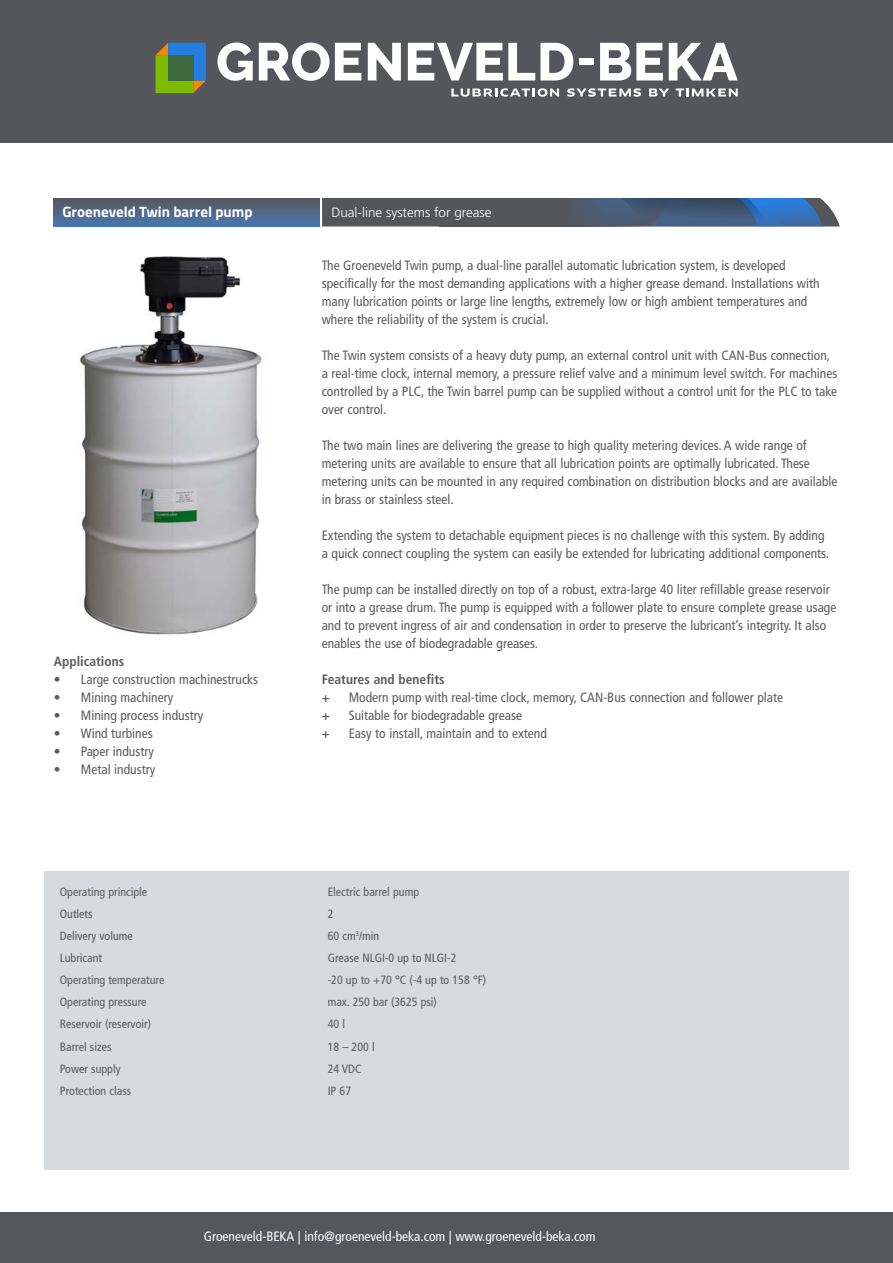
<style>
.page{position:relative;width:893px;height:1263px;background:#fff}
.page>*{position:absolute;margin:0;border:0;box-sizing:border-box;transform-origin:0 0}
.t1{font:700 15px "Titillium Web";color:#fff}
.t2{font:700 15px "Frutiger LT Std";color:#fff}
.t3{font:condensed 13.5px/18px "Frutiger LT Std";color:#5a5b5d}
.t4{font:condensed 13.5px "Frutiger LT Std";color:#fff}
.t5{font:300 13.5px "Frutiger LT Std";color:#fff}
.t6{font:700 condensed 13.5px/18px "Frutiger LT Std";color:#5a5b5d}
.t7{font:condensed 12px "Frutiger LT Std";color:#5a5b5d}
</style>
<div class="page">
<div style="left:0;top:0;width:893px;height:142px;background:#54565b"></div>
<svg style="left:155px;top:43px;width:51px;height:50px;background:#5f9163"></svg>
<div style="left:168px;top:55px;width:25px;height:25px;background:#3e683d"></div>
<svg style="left:451px;top:88px;width:108px;height:9px"></svg>
<svg style="left:567px;top:88px;width:74px;height:9px"></svg>
<svg style="left:649px;top:89px;width:20px;height:8px"></svg>
<svg style="left:676px;top:89px;width:62px;height:8px"></svg>
<svg style="left:217px;top:43px;width:36px;height:38px"></svg>
<svg style="left:259px;top:43px;width:70px;height:38px"></svg>
<svg style="left:335px;top:43px;width:26px;height:38px"></svg>
<svg style="left:368px;top:43px;width:33px;height:38px"></svg>
<svg style="left:408px;top:43px;width:165px;height:38px"></svg>
<div style="left:579px;top:58px;width:14px;height:7px;background:#fff"></div>
<svg style="left:600px;top:43px;width:63px;height:38px"></svg>
<svg style="left:669px;top:43px;width:69px;height:38px"></svg>
<div style="left:0;top:1212px;width:893px;height:51px;background:#53585f"></div>
<div style="left:54px;top:198px;width:265px;height:28px;background:linear-gradient(to bottom,#595759,#4a75af)"></div>
<div style="left:44px;top:872px;width:804px;height:298px;background:#d5dbde"></div>
<img style="left:79px;top:256px;width:183px;height:379px">
<svg style="left:322px;top:198px;width:518px;height:28px;background:#4d6380"></svg>
<svg style="left:439px;top:198px;width:281px;height:28px;background:#4c5767"></svg>
<p class="t2" style="left:62px;top:203px;width:105px">BEKA M-Series</p>
<p class="t1" style="left:62px;top:201px;width:192px">Groeneveld Twin barrel pump</p>
<p class="t5" style="left:331px;top:205px;width:225px">Untur, odit hariti beat ides sum atifecib</p>
<p class="t3" style="left:322px;top:256px;width:499px">The Groeneveld Twin pump, a dual-line parallel automatic lubrication system, is developed specifically for the most demanding applications with a higher grease demand. Installations with many lubrication points or large line lengths, extremely low or high ambient temperatures and where the reliability of the system is crucial.</p>
<p class="t3" style="left:322px;top:346px;width:517px">The Twin system consists of a heavy duty pump, an external control unit with CAN-Bus connection, a real-time clock, internal memory, a pressure relief valve and a minimum level switch. For machines controlled by a PLC, the Twin barrel pump can be supplied without a control unit for the PLC to take over control.</p>
<p class="t3" style="left:322px;top:436px;width:517px">The two main lines are delivering the grease to high quality metering devices. A wide range of metering units are available to ensure that all lubrication points are optimally lubricated. These metering units can be mounted in any required combination on distribution blocks and are available in brass or stainless steel.</p>
<p class="t3" style="left:322px;top:526px;width:509px">Extending the system to detachable equipment pieces is no challenge with this system. By adding a quick connect coupling the system can easily be extended for lubricating additional components.</p>
<p class="t3" style="left:322px;top:580px;width:516px">The pump can be installed directly on top of a robust, extra-large 40 liter refillable grease reservoir or into a grease drum. The pump is equipped with a follower plate to ensure complete grease usage and to prevent ingress of air and condensation in order to preserve the lubricant’s integrity. It also enables the use of biodegradable greases.</p>
<p class="t6" style="left:322px;top:670px;width:124px">Features and benefits +</p>
<p class="t5" style="left:331px;top:205px;width:162px">Dual-line systems for grease</p>
<p class="t6" style="left:54px;top:652px;width:72px">Applications</p>
<p class="t3" style="left:54px;top:670px;width:206px">• Large construction machinestrucks</p>
<p class="t3" style="left:54px;top:688px;width:121px">• Mining machinery</p>
<p class="t3" style="left:54px;top:706px;width:151px">• Mining process industry</p>
<p class="t3" style="left:54px;top:724px;width:100px">• Wind turbines</p>
<p class="t3" style="left:54px;top:742px;width:102px">• Paper industry</p>
<p class="t3" style="left:54px;top:760px;width:103px">• Metal industry</p>
<p class="t3" style="left:349px;top:688px;width:436px">Modern pump with real-time clock, memory, CAN-Bus connection and follower plate</p>
<p class="t6" style="left:322px;top:706px;width:10px">+</p>
<p class="t3" style="left:349px;top:706px;width:175px">Suitable for biodegradable grease</p>
<p class="t6" style="left:322px;top:724px;width:10px">+</p>
<p class="t3" style="left:349px;top:724px;width:200px">Easy to install, maintain and to extend</p>
<p class="t7" style="left:60px;top:884px;width:89px">Operating principle</p>
<p class="t7" style="left:328px;top:884px;width:93px">Electric barrel pump</p>
<p class="t7" style="left:60px;top:907px;width:34px">Outlets</p>
<p class="t7" style="left:328px;top:907px;width:7px">2</p>
<p class="t7" style="left:60px;top:929px;width:74px">Delivery volume</p>
<p class="t7" style="left:328px;top:929px;width:53px">60 cm<sup>3</sup>/min</p>
<p class="t7" style="left:60px;top:951px;width:44px">Lubricant</p>
<p class="t7" style="left:328px;top:951px;width:130px">Grease NLGI-0 up to NLGI-2</p>
<p class="t7" style="left:60px;top:973px;width:106px">Operating temperature</p>
<p class="t7" style="left:328px;top:973px;width:160px">-20 up to +70 °C (-4 up to 158 °F)</p>
<p class="t7" style="left:60px;top:995px;width:88px">Operating pressure</p>
<p class="t7" style="left:328px;top:995px;width:111px">max. 250 bar (3625 psi)</p>
<p class="t7" style="left:60px;top:1017px;width:93px">Reservoir (reservoir)</p>
<p class="t7" style="left:328px;top:1017px;width:19px">40 l</p>
<p class="t7" style="left:60px;top:1039px;width:53px">Barrel sizes</p>
<p class="t7" style="left:328px;top:1039px;width:48px">18 – 200 l</p>
<p class="t7" style="left:60px;top:1061px;width:62px">Power supply</p>
<p class="t7" style="left:328px;top:1061px;width:35px">24 VDC</p>
<p class="t7" style="left:60px;top:1084px;width:73px">Protection class</p>
<p class="t7" style="left:328px;top:1084px;width:25px">IP 67</p>
<p class="t4" style="left:204px;top:1228px;width:393px">Groeneveld-BEKA | info@groeneveld-beka.com | www.groeneveld-beka.com</p>
</div>
